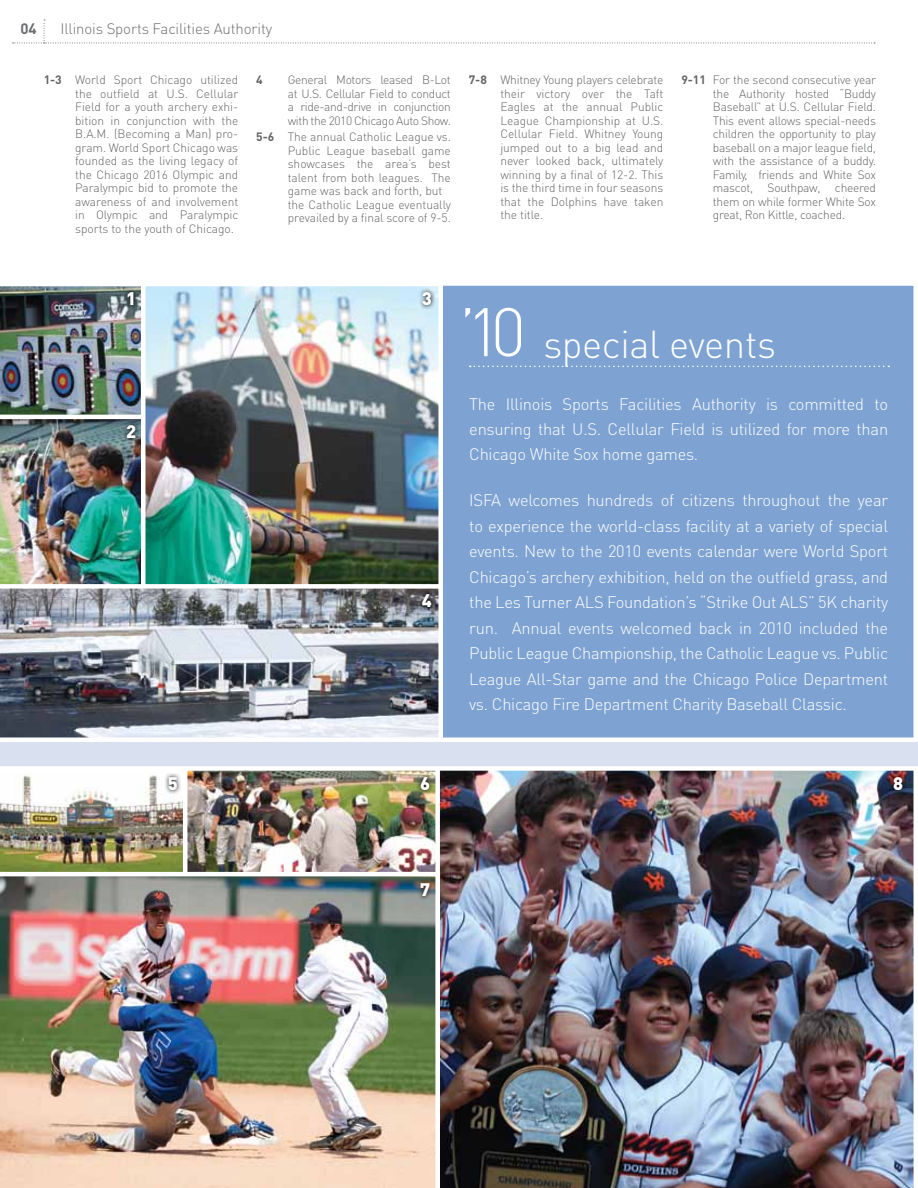
<style>
.page{position:relative;width:918px;height:1188px;background:#fff}
.page>*{position:absolute;margin:0;border:0;box-sizing:border-box;transform-origin:0 0}
.t1{font:300 38.4px "DINOT";letter-spacing:-.01em;color:#fff}
.t2{font:900 18px "DINOT";color:#fff}
.t3{font:300 16.5px/25.5px "DINOT";letter-spacing:-.015em;color:#fff;text-align:justify}
.t4{font:300 15px "DINOT";letter-spacing:-.01em;color:#6d6e71}
.t5{font:700 15px "DINOT";color:#6d6e71}
.t6{font:300 12px/13.5px "DINOT";letter-spacing:-.005em;color:#636466;text-align:justify}
.t7{font:700 12px "DINOT";color:#636466}
.s1{font-weight:700}
.s2{font-size:67.5px}
</style>
<div class="page">
<img style="left:440px;top:903px;width:474px;height:285px">
<svg style="left:13px;top:20px;width:862px;height:24px"></svg>
<img style="left:0;top:903px;width:436px;height:285px">
<img style="left:0;top:286px;width:141px;height:298px">
<div style="left:438px;top:284px;width:478px;height:458px;background:#7ea3d2"></div>
<div style="left:435px;top:281px;width:483px;height:464px;border:4px solid #fff"></div>
<svg style="left:470px;top:366px;width:419px;height:1px"></svg>
<img style="left:146px;top:287px;width:292px;height:297px">
<div style="left:141px;top:282px;width:302px;height:463px;border:4px solid #fff"></div>
<img style="left:0;top:584px;width:443px;height:154px">
<img style="left:0;top:738px;width:918px;height:165px">
<svg style="left:164px;top:772px;width:18px;height:23px"></svg>
<svg style="left:416px;top:772px;width:18px;height:23px"></svg>
<svg style="left:416px;top:878px;width:19px;height:23px"></svg>
<svg style="left:122px;top:288px;width:16px;height:22px"></svg>
<svg style="left:417px;top:287px;width:19px;height:23px"></svg>
<svg style="left:417px;top:589px;width:19px;height:22px"></svg>
<svg style="left:122px;top:420px;width:18px;height:23px"></svg>
<svg style="left:889px;top:772px;width:18px;height:22px"></svg>
<p class="t5" style="left:21px;top:19px;width:18px">04</p>
<p class="t4" style="left:60px;top:19px;width:213px">Illinois Sports Facilities Authority</p>
<p class="t6" style="left:75px;top:73px;width:165px;text-indent:-32px"><span class="s1">1-3</span> World Sport Chicago utilized the outfield at U.S. Cellular Field for a youth archery exhi&shy;bition in conjunction with the B.A.M. (Becoming a Man) pro&shy;gram. World Sport Chicago was founded as the living legacy of the Chicago 2016 Olympic and Paralympic bid to promote the awareness of and involvement in Olympic and Paralympic sports to the youth of Chicago.</p>
<p class="t7" style="left:256px;top:72px;width:8px">4</p>
<p class="t6" style="left:288px;top:73px;width:165px">General Motors leased B-Lot at U.S. Cellular Field to conduct a ride-and-drive in conjunction with the 2010 Chicago Auto Show.</p>
<p class="t6" style="left:288px;top:130px;width:165px;text-align:left;text-indent:-32px"><span class="s1">5-6</span> The annual Catholic League vs.<br>Public League baseball game showcases the area’s best talent from both leagues. The game was back and forth, but the Catholic League eventually prevailed by a final score of 9-5.</p>
<p class="t6" style="left:500px;top:73px;width:165px;text-indent:-32px"><span class="s1">7-8</span> Whitney Young players celebrate their victory over the Taft Eagles at the annual Public League Championship at U.S.<br>Cellular Field. Whitney Young jumped out to a big lead and never looked back, ultimately winning by a final of 12-2. This is the third time in four seasons that the Dolphins have taken the title.</p>
<p class="t6" style="left:713px;top:73px;width:165px;text-indent:-32px"><span class="s1">9-11</span> For the second consecutive year the Authority hosted “Buddy Baseball” at U.S. Cellular Field.<br>This event allows special-needs children the opportunity to play baseball on a major league field, with the assistance of a buddy.<br>Family, friends and White Sox mascot, Southpaw, cheered them on while former White Sox great, Ron Kittle, coached.</p>
<h2 class="t2" style="left:126px;top:287px;width:12px">1</h2>
<h2 class="t2" style="left:422px;top:287px;width:12px">3</h2>
<h2 class="t2" style="left:126px;top:420px;width:12px">2</h2>
<h2 class="t2" style="left:422px;top:588px;width:12px">4</h2>
<h1 class="t1" style="left:459px;top:318px;width:319px"><span class="s2">’10</span> special events</h1>
<h3 class="t3" style="left:469px;top:390px;width:420px">The Illinois Sports Facilities Authority is committed to ensuring that U.S. Cellular Field is utilized for more than Chicago White Sox home games.</h3>
<p class="t3" style="left:469px;top:487px;width:420px">ISFA welcomes hundreds of citizens throughout the year to experience the world-class facility at a variety of special events. New to the 2010 events calendar were World Sport Chicago’s archery exhibition, held on the outfield grass, and the Les Turner ALS Foundation’s “Strike Out ALS” 5K charity run. Annual events welcomed back in 2010 included the Public League Championship, the Catholic League vs. Public League All-Star game and the Chicago Police Department vs. Chicago Fire Department Charity Baseball Classic.</p>
<h2 class="t2" style="left:168px;top:771px;width:12px">5</h2>
<h2 class="t2" style="left:420px;top:771px;width:12px">6</h2>
<h2 class="t2" style="left:893px;top:771px;width:12px">8</h2>
<h2 class="t2" style="left:420px;top:878px;width:12px">7</h2>
</div>
